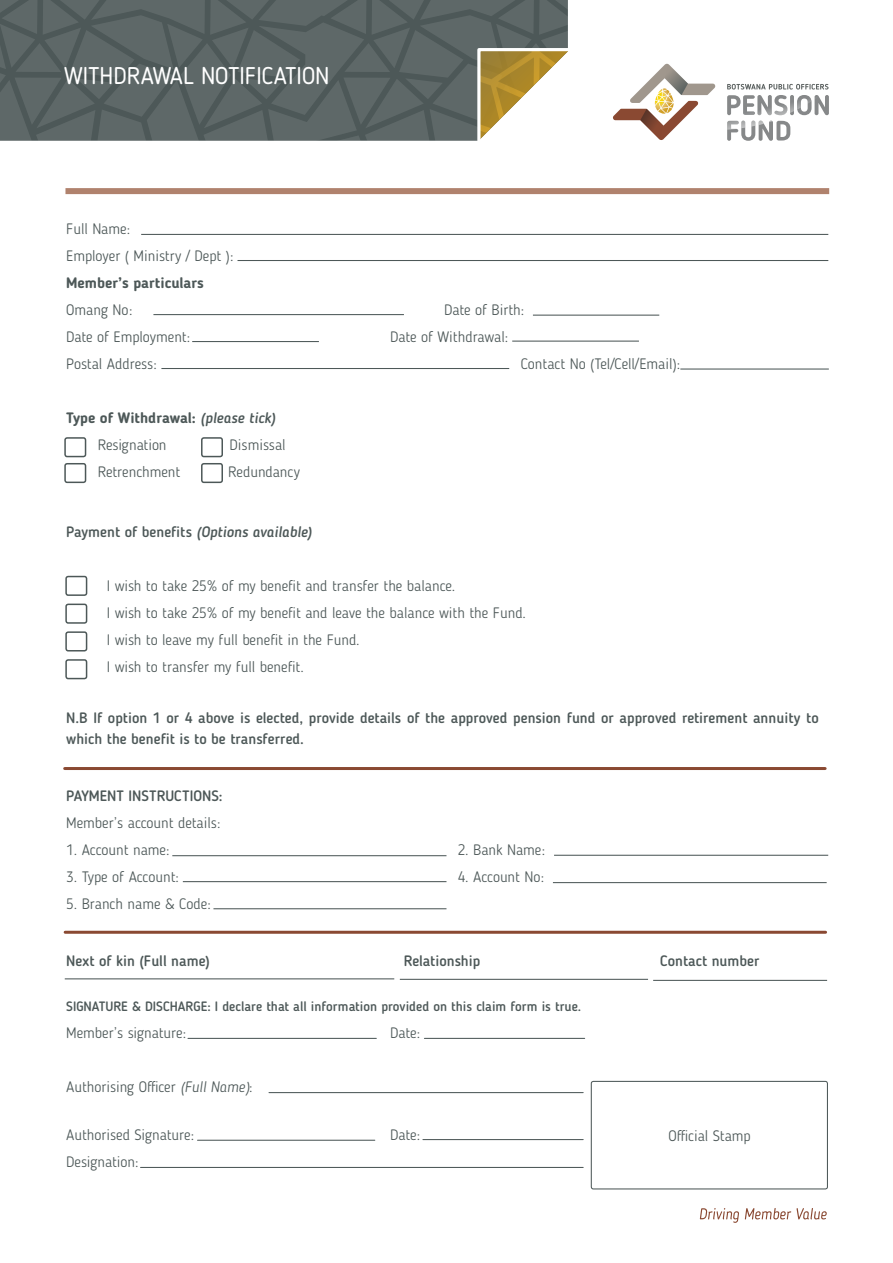
<style>
.page{position:relative;width:893px;height:1263px;background:#fff}
.page>*{position:absolute;margin:0;border:0;box-sizing:border-box;transform-origin:0 0}
.t1{font:24px "Blogger Sans";color:#fff}
.t2{font:300 15px/27px "Blogger Sans";color:#4d5858}
.t3{font:500 15px/21px "Blogger Sans";color:#4d5858}
.t4{font:700 15px/27px "Blogger Sans";color:#4d5858}
.t5{font:italic 500 15px "Blogger Sans";color:#4d5858}
.t6{font:500 13.5px "Blogger Sans";color:#4d5858}
.s1{font-weight:500;font-style:italic}
.s2{font-weight:300}
.s3{font-style:normal}
.s4{font-style:italic}
</style>
<div class="page">
<svg style="left:613px;top:64px;width:102px;height:76px"></svg>
<svg style="left:727px;top:121px;width:63px;height:20px"></svg>
<svg style="left:727px;top:84px;width:102px;height:31px"></svg>
<svg style="left:0;top:0;width:568px;height:141px;background:#596363"></svg>
<svg style="left:476px;top:46px;width:92px;height:95px"></svg>
<hr style="left:65px;top:931px;width:761px;height:3px;background:#8a4932">
<div style="left:65px;top:188px;width:764px;height:6px;background:#b0826d"></div>
<div style="left:65px;top:604px;width:22px;height:20px;border:2px solid #4d5858;border-radius:2px"></div>
<div style="left:65px;top:576px;width:22px;height:20px;border:2px solid #4d5858;border-radius:2px"></div>
<div style="left:64px;top:437px;width:22px;height:20px;border:2px solid #4d5858;border-radius:2px"></div>
<div style="left:201px;top:437px;width:22px;height:20px;border:2px solid #4d5858;border-radius:2px"></div>
<div style="left:64px;top:463px;width:22px;height:20px;border:2px solid #4d5858;border-radius:2px"></div>
<div style="left:201px;top:463px;width:22px;height:20px;border:2px solid #4d5858;border-radius:2px"></div>
<div style="left:65px;top:631px;width:22px;height:20px;border:2px solid #4d5858;border-radius:2px"></div>
<div style="left:65px;top:659px;width:22px;height:20px;border:2px solid #4d5858;border-radius:2px"></div>
<hr style="left:65px;top:767px;width:760px;height:3px;background:#8a4932">
<div style="left:591px;top:1081px;width:237px;height:108px;border:1px solid #4d5858;border-radius:2px"></div>
<hr style="left:188px;top:1038px;width:188px;height:1px;background:#4d5858">
<hr style="left:198px;top:1140px;width:177px;height:1px;background:#4d5858">
<hr style="left:269px;top:1092px;width:314px;height:1px;background:#4d5858">
<hr style="left:141px;top:1167px;width:442px;height:1px;background:#4d5858">
<hr style="left:424px;top:1038px;width:161px;height:1px;background:#4d5858">
<hr style="left:423px;top:1139px;width:160px;height:1px;background:#4d5858">
<svg style="left:700px;top:1208px;width:127px;height:15px"></svg>
<hr style="left:141px;top:234px;width:687px;height:1px;background:#4d5858">
<hr style="left:237px;top:260px;width:591px;height:1px;background:#4d5858">
<hr style="left:153px;top:314px;width:251px;height:1px;background:#4d5858">
<hr style="left:161px;top:368px;width:348px;height:1px;background:#4d5858">
<hr style="left:172px;top:855px;width:274px;height:1px;background:#4d5858">
<hr style="left:183px;top:881px;width:263px;height:1px;background:#4d5858">
<hr style="left:213px;top:908px;width:233px;height:1px;background:#4d5858">
<hr style="left:65px;top:978px;width:329px;height:1px;background:#4d5858">
<hr style="left:400px;top:979px;width:248px;height:1px;background:#4d5858">
<hr style="left:653px;top:980px;width:174px;height:1px;background:#4d5858">
<hr style="left:553px;top:882px;width:274px;height:1px;background:#4d5858">
<hr style="left:554px;top:855px;width:274px;height:1px;background:#4d5858">
<hr style="left:680px;top:368px;width:149px;height:2px;background:#4d5858">
<hr style="left:192px;top:341px;width:127px;height:1px;background:#4d5858">
<hr style="left:512px;top:341px;width:127px;height:1px;background:#4d5858">
<hr style="left:533px;top:315px;width:126px;height:1px;background:#4d5858">
<h1 class="t1" style="left:64px;top:62px;width:267px">WITHDRAWAL NOTIFICATION</h1>
<p class="t2" style="left:66px;top:215px;width:169px">Full Name:<br>Employer ( Ministry / Dept ):</p>
<p class="t4" style="left:66px;top:269px;width:139px">Member’s particulars</p>
<p class="t2" style="left:66px;top:296px;width:68px">Omang No:</p>
<p class="t2" style="left:444px;top:296px;width:82px">Date of Birth:</p>
<p class="t2" style="left:66px;top:323px;width:126px">Date of Employment:</p>
<p class="t2" style="left:390px;top:323px;width:119px">Date of Withdrawal:</p>
<p class="t2" style="left:66px;top:350px;width:92px">Postal Address:</p>
<p class="t2" style="left:521px;top:350px;width:161px">Contact No (Tel/Cell/Email):</p>
<p class="t4" style="left:98px;top:404px;width:179px;text-indent:-31px">Type of Withdrawal: <span class="s1">(please tick)<br></span><span class="s2">Resignation</span></p>
<p class="t2" style="left:230px;top:431px;width:58px">Dismissal</p>
<p class="t2" style="left:98px;top:458px;width:84px">Retrenchment</p>
<p class="t2" style="left:228px;top:458px;width:73px">Redundancy</p>
<p class="t5" style="left:66px;top:523px;width:247px"><span class="s3">Payment of benefits</span> (Options available)</p>
<p class="t2" style="left:107px;top:572px;width:421px">I wish to take 25% of my benefit and transfer the balance.<br>I wish to take 25% of my benefit and leave the balance with the Fund.<br>I wish to leave my full benefit in the Fund.<br>I wish to transfer my full benefit.</p>
<p class="t3" style="left:66px;top:707px;width:754px">N.B If option 1 or 4 above is elected, provide details of the approved pension fund or approved retirement annuity to which the benefit is to be transferred.</p>
<p class="t3" style="left:66px;top:785px;width:158px">PAYMENT INSTRUCTIONS:</p>
<p class="t2" style="left:66px;top:809px;width:156px">Member’s account details:</p>
<p class="t2" style="left:66px;top:836px;width:105px">1. Account name:</p>
<p class="t2" style="left:458px;top:836px;width:89px">2. Bank Name:</p>
<p class="t2" style="left:66px;top:863px;width:114px">3. Type of Account:</p>
<p class="t2" style="left:458px;top:863px;width:88px">4. Account No:</p>
<p class="t2" style="left:66px;top:890px;width:146px">5. Branch name &amp; Code:</p>
<p class="t3" style="left:66px;top:950px;width:145px">Next of kin (Full name)</p>
<p class="t3" style="left:404px;top:950px;width:78px">Relationship</p>
<p class="t3" style="left:660px;top:950px;width:101px">Contact number</p>
<p class="t6" style="left:66px;top:998px;width:516px">SIGNATURE &amp; DISCHARGE: I declare that all information provided on this claim form is true.</p>
<p class="t2" style="left:66px;top:1019px;width:122px">Member’s signature:</p>
<p class="t2" style="left:390px;top:1019px;width:32px">Date:</p>
<p class="t2" style="left:66px;top:1073px;width:188px">Authorising Officer <span class="s4">(Full Name)</span>:</p>
<p class="t2" style="left:66px;top:1121px;width:130px">Authorised Signature:</p>
<p class="t2" style="left:390px;top:1121px;width:32px">Date:</p>
<p class="t2" style="left:66px;top:1148px;width:74px">Designation:</p>
<p class="t2" style="left:668px;top:1122px;width:84px">Official Stamp</p>
</div>
